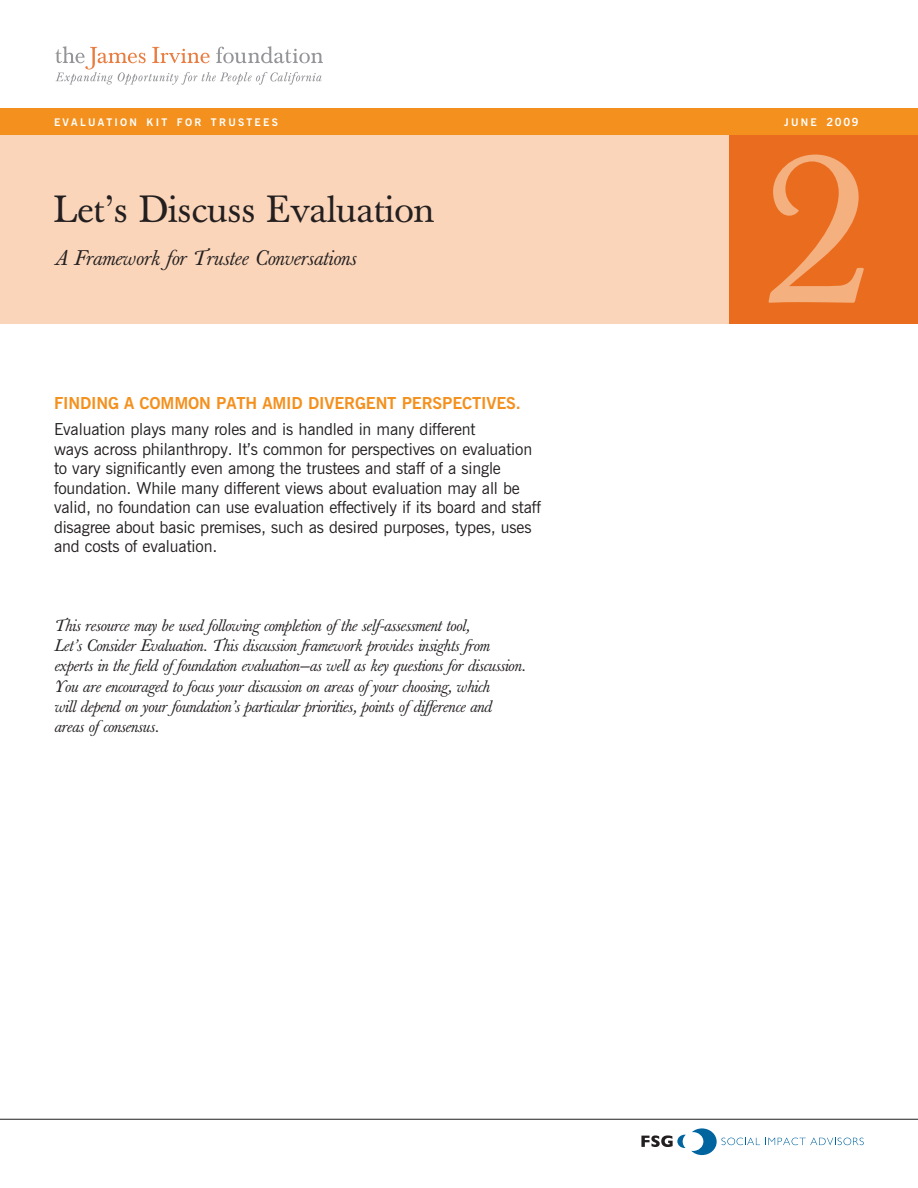
<style>
.page{position:relative;width:918px;height:1188px;background:#fff}
.page>*{position:absolute;margin:0;border:0;box-sizing:border-box;transform-origin:0 0}
.t1{font:216px "Baskerville";color:#f5b080}
.t2{font:37.5px "Baskerville";color:#231f20}
.t3{font:italic 21px "Baskerville";color:#231f20}
.t4{font:16.5px/19.5px "News Gothic BT";letter-spacing:-.01em;color:#231f20}
.t5{font:italic 16.5px/20.2px "Baskerville";letter-spacing:-.01em;color:#231f20}
.t6{font:700 16.5px "News Gothic BT";letter-spacing:-.01em;color:#f4901d}
.t7{font:700 10.5px "News Gothic BT";letter-spacing:.215em;color:#fff}
.s1{font-size:11.25px}
</style>
<div class="page">
<div style="left:0;top:135px;width:918px;height:189px;background:#fad5b9"></div>
<div style="left:0;top:108px;width:918px;height:27px;background:#f4901d"></div>
<svg style="left:55px;top:46px;width:268px;height:39px"></svg>
<div style="left:729px;top:135px;width:189px;height:189px;background:#ea6d1f"></div>
<svg style="left:641px;top:1128px;width:223px;height:27px"></svg>
<hr style="left:0;top:1119px;width:918px;height:1px;background:#231f20">
<p class="t7" style="left:54px;top:115px;width:225px">EVALUATION KIT FOR TRUSTEES</p>
<h2 class="t2" style="left:54px;top:187px;width:382px">Let’s Discuss Evaluation</h2>
<p class="t3" style="left:54px;top:246px;width:303px">A Framework for Trustee Conversations</p>
<p class="t6" style="left:54px;top:393px;width:468px">FINDING A COMMON PATH AMI D DIVERGENT PERSPECTIVES.</p>
<p class="t4" style="left:54px;top:419px;width:488px">Evaluation plays many roles and is handled in many different<br>ways across philanthropy. It’s common for perspectives on evaluation to vary significantly even among the trustees and staff of a single foundation. While many different views about evaluation may all be valid, no foundation can use evaluation effectively if its board and staff disagree about basic premises, such as desired purposes, types, uses and costs of evaluation.</p>
<p class="t5" style="left:54px;top:616px;width:473px">This resource may be used following completion ofthe self-assessment tool,<br>Let’s Consider Evaluation. This discussion framework provides insights from experts in the field offoundation evaluation—as well as key questions for discussion.<br>You are encouraged to focus your discussion on areas ofyour choosing, which<br>will depend on your foundation’s particular priorities, points ofdifference and<br>areas ofconsensus.</p>
<p class="t7" style="left:784px;top:116px;width:76px">JUNE <span class="s1">2009</span></p>
<h1 class="t1" style="left:766px;top:102px;width:109px">2</h1>
</div>
